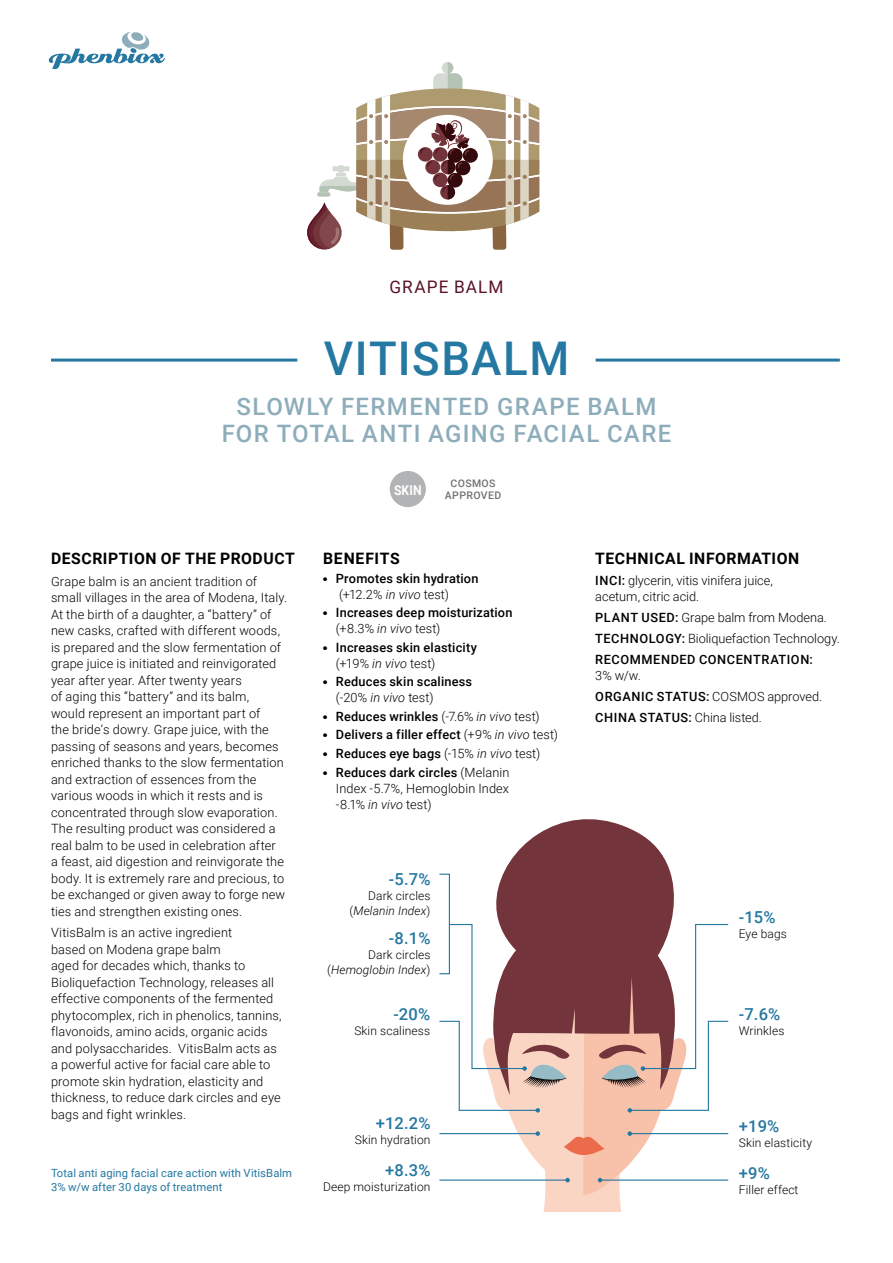
<style>
.page{position:relative;width:893px;height:1263px;background:#fff}
.page>*{position:absolute;margin:0;border:0;box-sizing:border-box;transform-origin:0 0}
._1_Titolo_scheda{font:500 46.5px "Roboto";letter-spacing:.03em;color:#2478a1}
._2_Sottotitolo_sched{font:500 24px/27px "Roboto";letter-spacing:.055em;color:#8dadbb;text-align:center}
.icone_-_ginger{font:17.25px "Roboto";letter-spacing:.06em;color:#5a1324}
.Tabella_medium{font:500 16.5px "Roboto";letter-spacing:.01em;color:#2478a1}
._3_Titoletto{font:700 15.75px "Roboto";letter-spacing:.035em;color:#000}
._4_Testo_scheda{font:700 15.75px "Roboto";letter-spacing:.045em;color:#000}
.t1{font:700 13.5px "Roboto";color:#fff;scale:.9 1}
._4_Testo_scheda-2{font:300 12.75px/16.5px "Roboto";letter-spacing:.01em;color:#000}
._4_Testo_scheda-3{font:500 12.75px/15.8px "Roboto";letter-spacing:.015em;color:#000}
._4_Testo_scheda-4{font:500 12.75px/16.5px "Roboto";letter-spacing:.045em;color:#000}
.Tabella_medium-2{font:300 12px "Roboto";letter-spacing:.01em;color:#000}
.Tabella_medium-3{font:italic 300 12px "Roboto";letter-spacing:.01em;color:#000}
._5_Didascalie_NEW{font:11.25px/13.5px "Roboto";letter-spacing:.005em;color:#2478a1}
.t2{font:500 10.5px "Roboto";letter-spacing:.035em;color:#707172}
.s1{font-weight:300}
.s2{font-weight:300;font-style:italic}
.s3{font-weight:500}
.s4{font-style:italic}
.s5{font-style:normal}
</style>
<div class="page">
<svg style="left:49px;top:32px;width:116px;height:37px"></svg>
<hr style="left:51px;top:359px;width:246px;height:3px;background:#2478a1">
<hr style="left:596px;top:359px;width:244px;height:3px;background:#2478a1">
<div style="left:390px;top:471px;width:36px;height:36px;background:#b1b3b4;border-radius:50%"></div>
<svg style="left:307px;top:62px;width:232px;height:187px"></svg>
<svg style="left:439px;top:819px;width:290px;height:393px"></svg>
<p class="icone_-_ginger" style="left:389px;top:274px;width:116px">GRAPE BALM</p>
<p class="_1_Titolo_scheda" style="left:324px;top:326px;width:247px">VITISBALM</p>
<p class="_2_Sottotitolo_sched" style="left:222px;top:392px;width:451px">SLOWLY FERMENTED GRAPE BALM<br>FOR TOTAL ANTI AGING FACIAL CARE</p>
<p class="_3_Titoletto" style="left:51px;top:547px;width:245px">DESCRIPTION OF THE PRODUCT</p>
<p class="_4_Testo_scheda-2" style="left:51px;top:572px;width:238px">Grape balm is an ancient tradition of small villages in the area of Modena, Italy.<br>At the birth of a daughter, a “battery” of new casks, crafted with different woods, is prepared and the slow fermentation of grape juice is initiated and reinvigorated year after year. After twenty years<br>of aging this “battery” and its balm,<br>would represent an important part of<br>the bride’s dowry. Grape juice, with the passing of seasons and years, becomes enriched thanks to the slow fermentation and extraction of essences from the various woods in which it rests and is concentrated through slow evaporation.<br>The resulting product was considered a real balm to be used in celebration after<br>a feast, aid digestion and reinvigorate the body. It is extremely rare and precious, to be exchanged or given away to forge new ties and strengthen existing ones.</p>
<p class="_4_Testo_scheda-2" style="left:51px;top:924px;width:232px">VitisBalm is an active ingredient<br>based on Modena grape balm<br>aged for decades which, thanks to Bioliquefaction Technology, releases all effective components of the fermented phytocomplex, rich in phenolics, tannins, flavonoids, amino acids, organic acids and polysaccharides. VitisBalm acts as a powerful active for facial care able to promote skin hydration, elasticity and thickness, to reduce dark circles and eye bags and fight wrinkles.</p>
<p class="_5_Didascalie_NEW" style="left:51px;top:1166px;width:243px">Total anti aging facial care action with VitisBalm<br>3% w/w after 30 days of treatment</p>
<p class="t1" style="left:394px;top:480px;width:32px">SKIN</p>
<p class="t2" style="left:450px;top:476px;width:47px">COSMOS</p>
<p class="t2" style="left:445px;top:488px;width:58px">APPROVED</p>
<p class="_4_Testo_scheda" style="left:323px;top:547px;width:78px">BENEFITS</p>
<p class="_4_Testo_scheda-3" style="left:339px;top:570px;width:141px;text-indent:-16px">● Promotes skin hydration <span class="s1">(+12.2%</span> <span class="s2">in vivo</span> <span class="s1">test)</span></p>
<p class="_4_Testo_scheda-3" style="left:336px;top:604px;width:178px;text-indent:-13px">● Increases deep moisturization <span class="s1">(+8.3%</span> <span class="s2">in vivo</span> <span class="s1">test)</span></p>
<p class="_4_Testo_scheda-3" style="left:336px;top:639px;width:142px;text-indent:-13px">● Increases skin elasticity <span class="s1">(+19%</span> <span class="s2">in vivo</span> <span class="s1">test)</span></p>
<p class="_4_Testo_scheda-3" style="left:336px;top:673px;width:138px;text-indent:-13px">● Reduces skin scaliness <span class="s1">(-20%</span> <span class="s2">in vivo</span> <span class="s1">test)</span></p>
<p class="_4_Testo_scheda-3" style="left:323px;top:708px;width:218px">● Reduces wrinkles <span class="s1">(-7.6%</span> <span class="s2">in vivo</span> <span class="s1">test)</span></p>
<p class="_4_Testo_scheda-3" style="left:323px;top:727px;width:236px">● Delivers a filler effect <span class="s1">(+9%</span> <span class="s2">in vivo</span> <span class="s1">test)</span></p>
<p class="_4_Testo_scheda-3" style="left:323px;top:745px;width:219px">● Reduces eye bags <span class="s1">(-15%</span> <span class="s2">in vivo</span> <span class="s1">test)</span></p>
<p class="_4_Testo_scheda-2" style="left:336px;top:764px;width:175px;text-align:justify;text-indent:-13px">● <span class="s3">Reduces dark circles</span> (Melanin Index -5.7%, Hemoglobin Index -8.1% <span class="s4">in vivo</span> test)</p>
<p class="Tabella_medium" style="left:389px;top:867px;width:43px">-5.7%</p>
<p class="Tabella_medium-2" style="left:368px;top:887px;width:64px">Dark circles</p>
<p class="Tabella_medium-3" style="left:350px;top:902px;width:82px"><span class="s5">(</span>Melanin Index<span class="s5">)</span></p>
<p class="Tabella_medium" style="left:389px;top:927px;width:43px">-8.1%</p>
<p class="Tabella_medium-2" style="left:368px;top:946px;width:64px">Dark circles</p>
<p class="Tabella_medium-3" style="left:327px;top:961px;width:105px"><span class="s5">(</span>Hemoglobin Index<span class="s5">)</span></p>
<p class="Tabella_medium" style="left:393px;top:1002px;width:38px">-20%</p>
<p class="Tabella_medium-2" style="left:354px;top:1022px;width:77px">Skin scaliness</p>
<p class="Tabella_medium" style="left:376px;top:1112px;width:56px">+12.2%</p>
<p class="Tabella_medium-2" style="left:355px;top:1131px;width:77px">Skin hydration</p>
<p class="Tabella_medium" style="left:385px;top:1158px;width:47px">+8.3%</p>
<p class="Tabella_medium-2" style="left:323px;top:1178px;width:109px">Deep moisturization</p>
<p class="_3_Titoletto" style="left:595px;top:547px;width:205px">TECHNICAL INFORMATION</p>
<p class="_4_Testo_scheda-2" style="left:595px;top:572px;width:179px"><span class="s3">INCI:</span> glycerin, vitis vinifera juice, acetum, citric acid.</p>
<p class="_4_Testo_scheda-2" style="left:595px;top:609px;width:233px"><span class="s3">PLANT USED:</span> Grape balm from Modena.</p>
<p class="_4_Testo_scheda-2" style="left:595px;top:630px;width:246px"><span class="s3">TECHNOLOGY:</span> Bioliquefaction Technology.</p>
<p class="_4_Testo_scheda-4" style="left:595px;top:650px;width:219px">RECOMMENDED CONCENTRATION:<br><span class="s1">3% w/w.</span></p>
<p class="_4_Testo_scheda-2" style="left:595px;top:688px;width:228px"><span class="s3">ORGANIC STATUS:</span> COSMOS approved.</p>
<p class="_4_Testo_scheda-4" style="left:595px;top:708px;width:168px">CHINA STATUS: <span class="s1">China listed.</span></p>
<p class="Tabella_medium" style="left:739px;top:906px;width:38px">-15%</p>
<p class="Tabella_medium-2" style="left:739px;top:925px;width:50px">Eye bags</p>
<p class="Tabella_medium" style="left:739px;top:1002px;width:43px">-7.6%</p>
<p class="Tabella_medium-2" style="left:739px;top:1022px;width:47px">Wrinkles</p>
<p class="Tabella_medium" style="left:739px;top:1115px;width:42px">+19%</p>
<p class="Tabella_medium-2" style="left:739px;top:1134px;width:75px">Skin elasticity</p>
<p class="Tabella_medium" style="left:739px;top:1161px;width:33px">+9%</p>
<p class="Tabella_medium-2" style="left:739px;top:1181px;width:61px">Filler effect</p>
</div>
